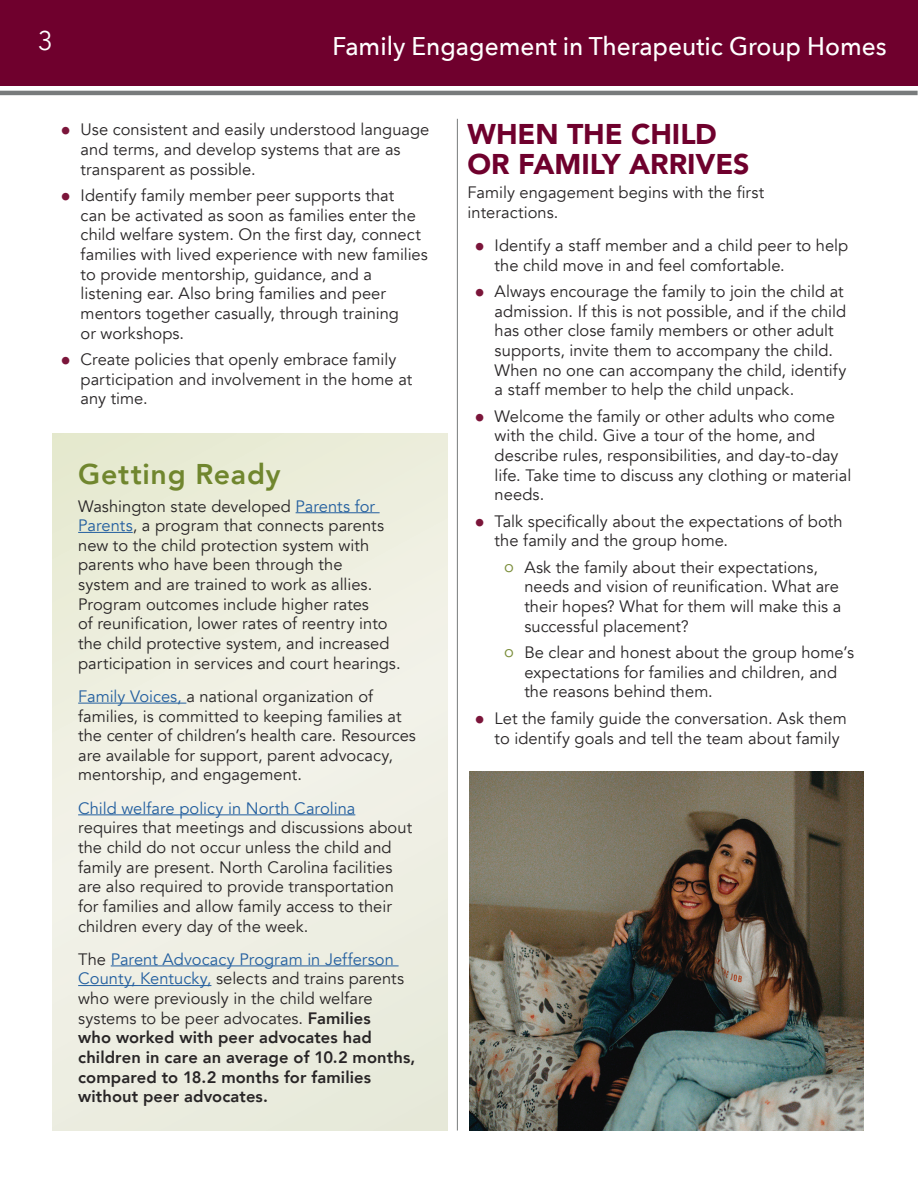
<style>
.page{position:relative;width:918px;height:1188px;background:#fff}
.page>*{position:absolute;margin:0;border:0;box-sizing:border-box;transform-origin:0 0}
.t1{font:900 28.5px/30px "Avenir";letter-spacing:-.005em;color:#6f002d}
.t2{font:800 28.5px "Avenir";letter-spacing:.025em;color:#70862e}
.t3{font:27px "Avenir Next";color:#fff;scale:.96 1}
.t4{font:500 25.5px "Avenir Next";color:#fff;scale:.96 1}
.t5{font:16.5px/19.6px "Avenir";color:#282526}
.t6{font:800 16.5px/19.6px "Avenir";letter-spacing:.01em;color:#282526}
.t7{font:16.5px "Avenir";color:#235f9f}
.s1{font-size:21px;color:#7b153a}
.s2{color:#235f9f}
.s3{font-weight:400}
.s4{font-weight:400;color:#235f9f}
.s5{color:#7b8e3b}
</style>
<div class="page">
<div style="left:52px;top:433px;width:395px;height:698px;background:#eeeee2"></div>
<hr style="left:457px;top:119px;width:1px;height:1012px;background:#787b7c">
<hr style="left:0;top:91px;width:918px;height:4px;background:#787b7c">
<hr style="left:296px;top:512px;width:84px;height:1px;background:#235f9f">
<hr style="left:78px;top:532px;width:55px;height:1px;background:#235f9f">
<hr style="left:78px;top:703px;width:108px;height:1px;background:#235f9f">
<hr style="left:78px;top:814px;width:277px;height:1px;background:#235f9f">
<hr style="left:111px;top:966px;width:288px;height:1px;background:#235f9f">
<hr style="left:78px;top:985px;width:133px;height:1px;background:#235f9f">
<div style="left:0;top:0;width:917px;height:86px;background:#6f002d"></div>
<img style="left:469px;top:771px;width:395px;height:360px">
<p class="t3" style="left:38px;top:18px;width:17px">3</p>
<p class="t4" style="left:333px;top:24px;width:579px">Family Engagement in Therapeutic Group Homes</p>
<p class="t5" style="left:81px;top:120px;width:350px;text-indent:-20px"><span class="s1">•</span> Use consistent and easily understood language and terms, and develop systems that are as transparent as possible.</p>
<p class="t5" style="left:81px;top:186px;width:349px;text-indent:-20px"><span class="s1">•</span> Identify family member peer supports that<br>can be activated as soon as families enter the child welfare system. On the first day, connect families with lived experience with new families to provide mentorship, guidance, and a listening ear. Also bring families and peer mentors together casually, through training<br>or workshops.</p>
<p class="t5" style="left:81px;top:350px;width:333px;text-indent:-20px"><span class="s1">•</span> Create policies that openly embrace family participation and involvement in the home at any time.</p>
<h2 class="t2" style="left:78px;top:452px;width:204px">Getting Ready</h2>
<p class="t5" style="left:78px;top:496px;width:307px">Washington state developed <span class="s2">Parents for Parents</span>, a program that connects parents new to the child protection system with parents who have been through the system and are trained to work as allies.<br>Program outcomes include higher rates</p>
<p class="t5" style="left:78px;top:614px;width:311px">of reunification, lower rates of reentry into</p>
<p class="t5" style="left:78px;top:634px;width:324px">the child protective system, and increased participation in services and court hearings.</p>
<p class="t5" style="left:78px;top:687px;width:339px"><span class="s2">Family Voices,</span> a national organization of families, is committed to keeping families at the center of children’s health care. Resources are available for support, parent advocacy, mentorship, and engagement.</p>
<p class="t7" style="left:78px;top:798px;width:279px">Child welfare policy in North Carolina</p>
<p class="t5" style="left:78px;top:818px;width:336px">requires that meetings and discussions about the child do not occur unless the child and family are present. North Carolina facilities are also required to provide transportation for families and allow family access to their children every day of the week.</p>
<p class="t6" style="left:78px;top:949px;width:339px"><span class="s3">The</span> <span class="s4">Parent Advocacy Program in Jefferson County, Kentucky,</span> <span class="s3">selects and trains parents who were previously in the child welfare systems to be peer advocates.</span> Families<br>who worked with peer advocates had children in care an average of 10.2 months, compared to 18.2 months for families without peer advocates.</p>
<h2 class="t1" style="left:468px;top:119px;width:283px">WHEN THE CHILD<br>OR FAMILY ARRIVES</h2>
<p class="t5" style="left:468px;top:183px;width:298px">Family engagement begins with the first</p>
<p class="t5" style="left:468px;top:203px;width:92px">interactions.</p>
<p class="t5" style="left:495px;top:236px;width:355px;text-indent:-20px"><span class="s1">•</span> Identify a staff member and a child peer to help the child move in and feel comfortable.</p>
<p class="t5" style="left:495px;top:282px;width:353px;text-indent:-20px"><span class="s1">•</span> Always encourage the family to join the child at admission. If this is not possible, and if the child has other close family members or other adult supports, invite them to accompany the child.<br>When no one can accompany the child, identify a staff member to help the child unpack.</p>
<p class="t5" style="left:495px;top:407px;width:358px;text-indent:-20px"><span class="s1">•</span> Welcome the family or other adults who come with the child. Give a tour of the home, and describe rules, responsibilities, and day-to-day life. Take time to discuss any clothing or material needs.</p>
<p class="t5" style="left:495px;top:512px;width:349px;text-indent:-20px"><span class="s1">•</span> Talk specifically about the expectations of both the family and the group home.</p>
<p class="t5" style="left:504px;top:558px;width:315px"><span class="s5">o</span> Ask the family about their expectations,</p>
<p class="t5" style="left:524px;top:577px;width:316px">needs and vision of reunification. What are</p>
<p class="t5" style="left:524px;top:597px;width:319px">their hopes? What for them will make this a successful placement?</p>
<p class="t5" style="left:524px;top:643px;width:331px;text-indent:-20px"><span class="s5">o</span> Be clear and honest about the group home’s expectations for families and children, and the reasons behind them.</p>
<p class="t5" style="left:495px;top:709px;width:354px;text-indent:-20px"><span class="s1">•</span> Let the family guide the conversation. Ask them to identify goals and tell the team about family</p>
</div>
